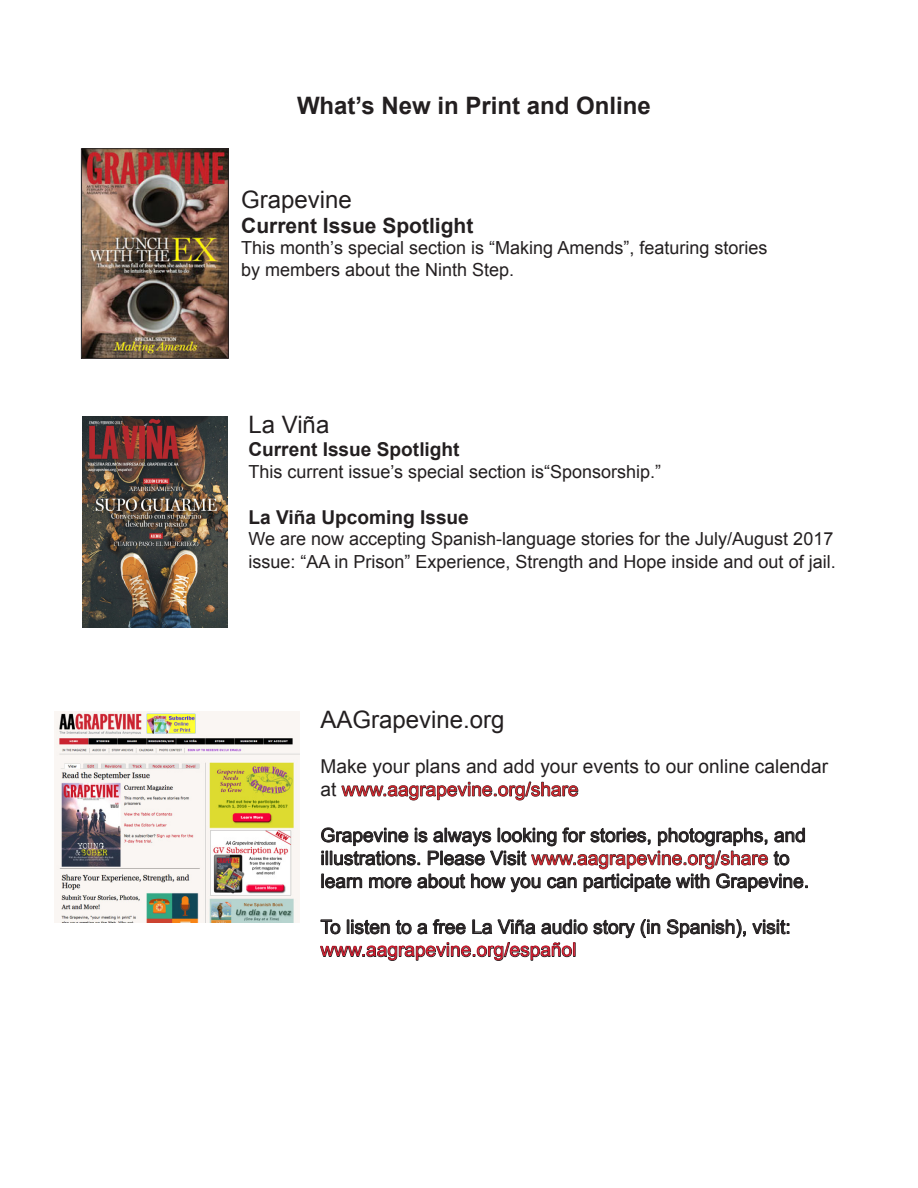
<style>
.page{position:relative;width:918px;height:1188px;background:#fff}
.page>*{position:absolute;margin:0;border:0;box-sizing:border-box;transform-origin:0 0}
.t1{font:24px "Arial";color:#231f20}
.t2{font:700 24px "Arial";color:#231f20}
.t3{font:700 21px "Arial";color:#231f20}
.t4{font:19.05px "Arial";color:#231f20}
.t5{font:700 19.05px "Arial";color:#231f20}
.t6{font:19.05px "Arial";color:#d1232a}
.t7{font:19.05px "Arial";color:#d1172a}
.t8{font:18px/23px "Arial";color:#231f20}
.s1{color:#231f20}
.s2{color:#d1232a}
</style>
<div class="page">
<img style="left:83px;top:150px;width:144px;height:207px">
<div style="left:81px;top:148px;width:148px;height:211px;border:1px solid #231f20"></div>
<img style="left:82px;top:417px;width:146px;height:210px">
<svg style="left:341px;top:781px;width:238px;height:20px"></svg>
<svg style="left:321px;top:827px;width:486px;height:65px"></svg>
<svg style="left:667px;top:919px;width:79px;height:19px"></svg>
<svg style="left:752px;top:919px;width:37px;height:15px"></svg>
<svg style="left:320px;top:919px;width:341px;height:42px"></svg>
<img style="left:54px;top:711px;width:246px;height:211px">
<p class="t2" style="left:297px;top:90px;width:355px">What’s New in Print and Online</p>
<p class="t1" style="left:241px;top:183px;width:112px">Grapevine</p>
<p class="t3" style="left:241px;top:211px;width:234px">Current Issue Spotlight</p>
<p class="t8" style="left:241px;top:237px;width:528px;line-height:21.6px">This month’s special section is “Making Amends”, featuring stories by members about the Ninth Step.</p>
<p class="t1" style="left:248px;top:409px;width:82px">La Viña</p>
<p class="t5" style="left:248px;top:437px;width:213px">Current Issue Spotlight</p>
<p class="t8" style="left:248px;top:460px;width:414px">This current issue’s special section is“Sponsorship.”</p>
<p class="t5" style="left:248px;top:504px;width:222px">La Viña Upcoming Issue</p>
<p class="t8" style="left:248px;top:528px;width:589px">We are now accepting Spanish-language stories for the July/August 2017 issue: “AA in Prison” Experience, Strength and Hope inside and out of jail.</p>
<p class="t1" style="left:321px;top:704px;width:186px">AAGrapevine.org</p>
<p class="t4" style="left:321px;top:754px;width:509px">Make your plans and add your events to our online calendar</p>
<p class="t6" style="left:321px;top:777px;width:260px"><span class="s1">at</span> www.aagrapevine.org/share</p>
<p class="t4" style="left:321px;top:823px;width:487px">Grapevine is always looking for stories, photographs, and</p>
<p class="t4" style="left:321px;top:846px;width:471px">illustrations. Please Visit <span class="s2">www.aagrapevine.org/share</span> to</p>
<p class="t4" style="left:321px;top:868px;width:490px">learn more about how you can participate with Grapevine.</p>
<p class="t4" style="left:321px;top:914px;width:472px">To listen to a free La Viña audio story (in Spanish), visit:</p>
<p class="t7" style="left:321px;top:937px;width:257px">www.aagrapevine.org/español</p>
</div>
